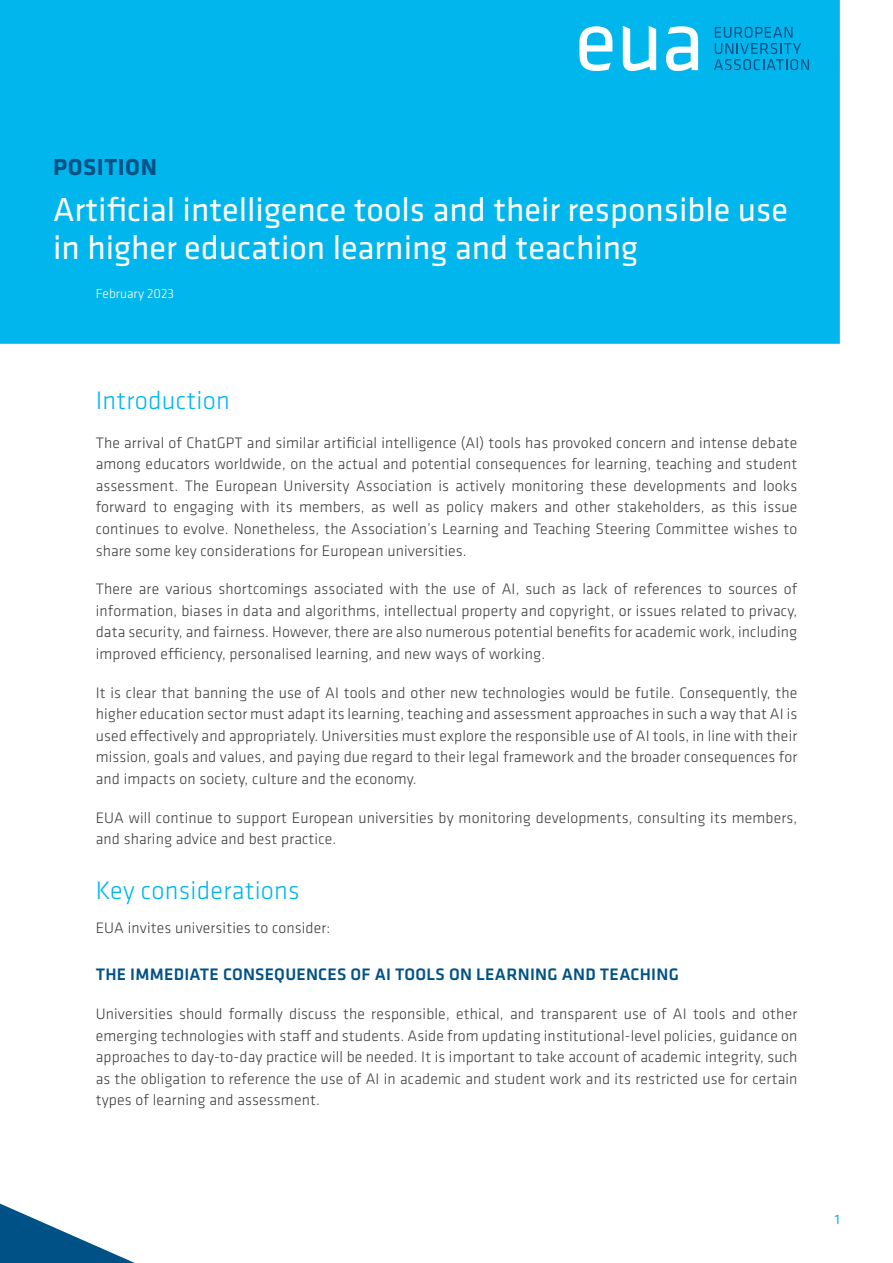
<style>
.page{position:relative;width:893px;height:1263px;background:#fff}
.page>*{position:absolute;margin:0;border:0;box-sizing:border-box;transform-origin:0 0}
.t1{font:34.5px/37.5px "Klavika Basic";color:#fff}
.t2{font:300 26.25px "Klavika Basic";letter-spacing:.01em;color:#00b6ed}
.t3{font:700 24px "Klavika Basic";letter-spacing:.025em;color:#005286}
.t4{font:500 17.25px "Klavika Basic";letter-spacing:.015em;color:#005286}
.t5{font:300 15.75px/21.6px "Klavika Basic";letter-spacing:.01em;color:#3c3c3b;text-align:justify}
.t6{font:14.25px "Klavika Basic";color:#00b6ed}
.t7{font:300 13.5px "Klavika Basic";color:#fff}
</style>
<div class="page">
<div style="left:0;top:0;width:840px;height:344px;background:#00b6ed"></div>
<svg style="left:0;top:1203px;width:135px;height:60px"></svg>
<svg style="left:623px;top:26px;width:33px;height:45px"></svg>
<svg style="left:579px;top:26px;width:33px;height:45px"></svg>
<svg style="left:666px;top:26px;width:32px;height:45px"></svg>
<svg style="left:714px;top:27px;width:95px;height:43px;background:#009fd5"></svg>
<h3 class="t3" style="left:53px;top:150px;width:105px">POSITION</h3>
<h1 class="t1" style="left:53px;top:190px;width:736px">Artificial intelligence tools and their responsible use in higher education learning and teaching</h1>
<p class="t7" style="left:96px;top:285px;width:80px">February 2023</p>
<h2 class="t2" style="left:96px;top:384px;width:136px">Introduction</h2>
<p class="t5" style="left:96px;top:431px;width:703px">The arrival of ChatGPT and similar artificial intelligence (AI) tools has provoked concern and intense debate among educators worldwide, on the actual and potential consequences for learning, teaching and student assessment. The European University Association is actively monitoring these developments and looks forward to engaging with its members, as well as policy makers and other stakeholders, as this issue continues to evolve. Nonetheless, the Association’s Learning and Teaching Steering Committee wishes to share some key considerations for European universities.</p>
<p class="t5" style="left:96px;top:578px;width:703px">There are various shortcomings associated with the use of AI, such as lack of references to sources of information, biases in data and algorithms, intellectual property and copyright, or issues related to privacy, data security, and fairness. However, there are also numerous potential benefits for academic work, including improved efficiency, personalised learning, and new ways of working.</p>
<p class="t5" style="left:96px;top:681px;width:703px">It is clear that banning the use of AI tools and other new technologies would be futile. Consequently, the higher education sector must adapt its learning, teaching and assessment approaches in such a way that AI is used effectively and appropriately. Universities must explore the responsible use of AI tools, in line with their mission, goals and values, and paying due regard to their legal framework and the broader consequences for and impacts on society, culture and the economy.</p>
<p class="t5" style="left:96px;top:806px;width:703px">EUA will continue to support European universities by monitoring developments, consulting its members, and sharing advice and best practice.</p>
<h2 class="t2" style="left:96px;top:874px;width:205px">Key considerations</h2>
<p class="t5" style="left:96px;top:917px;width:236px">EUA invites universities to consider:</p>
<p class="t4" style="left:96px;top:963px;width:585px">THE IMMEDIATE CONSEQUENCES OF AI TOOLS ON LEARNING AND TEACHING</p>
<p class="t5" style="left:96px;top:1003px;width:703px">Universities should formally discuss the responsible, ethical, and transparent use of AI tools and other emerging technologies with staff and students. Aside from updating institutional-level policies, guidance on approaches to day-to-day practice will be needed. It is important to take account of academic integrity, such as the obligation to reference the use of AI in academic and student work and its restricted use for certain types of learning and assessment.</p>
<p class="t6" style="left:835px;top:1210px;width:6px">1</p>
</div>
